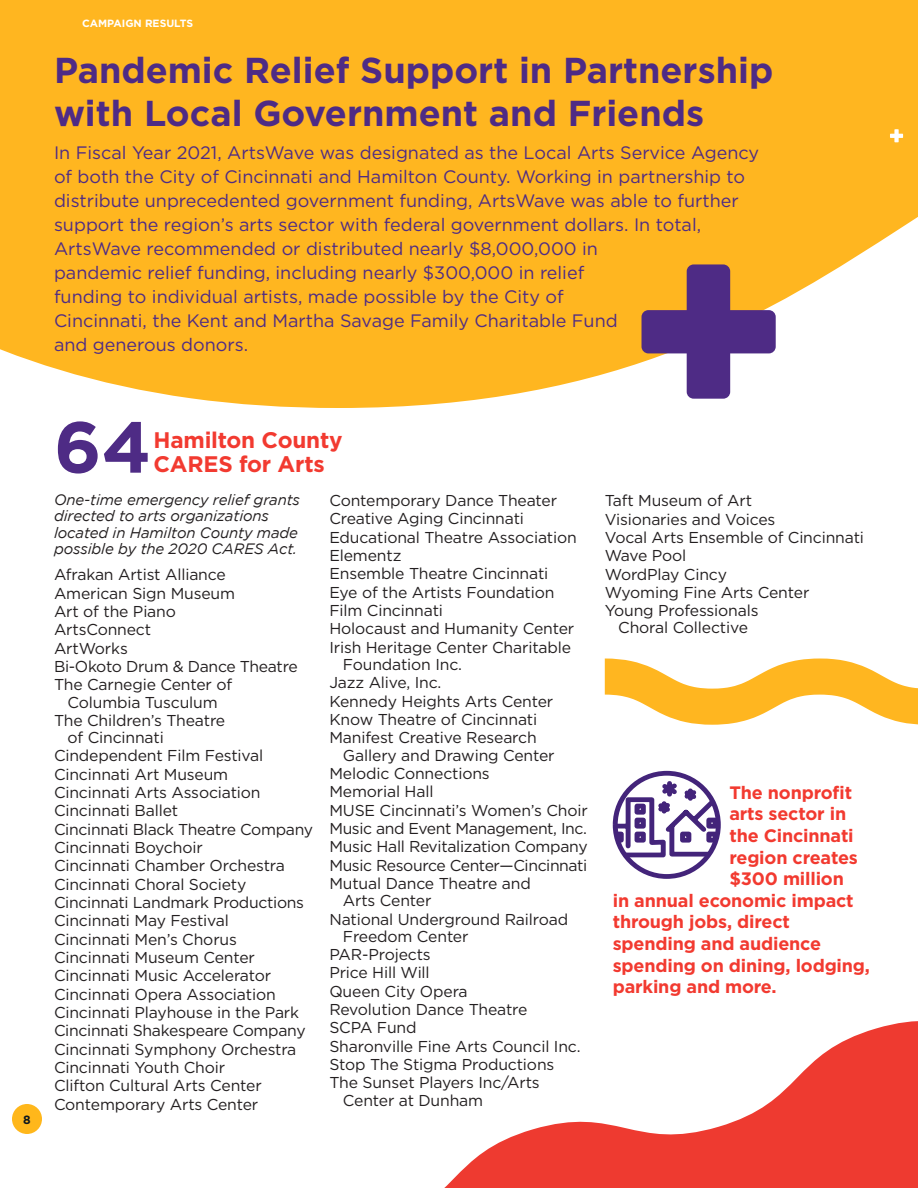
<style>
.page{position:relative;width:918px;height:1188px;background:#fff}
.page>*{position:absolute;margin:0;border:0;box-sizing:border-box;transform-origin:0 0}
.t1{font:700 72px "Gotham";color:#4e2b85}
.t2{font:700 36px "Gotham";color:#4e2b85}
.t3{font:700 22.5px/24px "Gotham";letter-spacing:-.01em;color:#f23a30}
.t4{font:18px/24px "Gotham";color:#4e2b85}
.t5{font:700 18px "Gotham";letter-spacing:-.01em;color:#f23a30}
.t6{font:15.75px/17.2px "Gotham";letter-spacing:-.01em;color:#231f20}
.t7{font:italic 15px/16.5px "Gotham";letter-spacing:-.01em;color:#231f20}
.t8{font:700 12px "Gotham";color:#0d161e}
.t9{font:700 10.5px "Gotham";color:#fff}
</style>
<div class="page">
<svg style="left:605px;top:659px;width:313px;height:66px"></svg>
<svg style="left:444px;top:1021px;width:474px;height:167px"></svg>
<svg style="left:0;top:0;width:918px;height:408px;background:#ffbc34"></svg>
<svg style="left:642px;top:264px;width:134px;height:135px"></svg>
<svg style="left:890px;top:129px;width:13px;height:13px"></svg>
<svg style="left:615px;top:779px;width:103px;height:81px"></svg>
<div style="left:613px;top:771px;width:108px;height:108px;border:5px solid #43247a;border-radius:50%"></div>
<div style="left:12px;top:1104px;width:30px;height:30px;background:#ffb71b;border-radius:50%"></div>
<p class="t9" style="left:82px;top:17px;width:113px">CAMPAIGN RESULTS</p>
<p class="t2" style="left:54px;top:46px;width:721px">Pandemic Relief Support in Partnership</p>
<p class="t2" style="left:54px;top:89px;width:652px">with Local Government and Friends</p>
<p class="t4" style="left:54px;top:140px;width:707px">In Fiscal Year 2021, ArtsWave was designated as the Local Arts Service Agency of both the City of Cincinnati and Hamilton County. Working in partnership to distribute unprecedented government funding, ArtsWave was able to further support the region’s arts sector with federal government dollars. In total, ArtsWave recommended or distributed nearly $8,000,000 in<br>pandemic relief funding, including nearly $300,000 in relief<br>funding to individual artists, made possible by the City of<br>Cincinnati, the Kent and Martha Savage Family Charitable Fund<br>and generous donors.</p>
<p class="t8" style="left:23px;top:1112px;width:9px">8</p>
<p class="t1" style="left:54px;top:399px;width:99px">64</p>
<p class="t3" style="left:154px;top:428px;width:191px">Hamilton County<br>CARES for Arts</p>
<p class="t7" style="left:54px;top:491px;width:248px">One-time emergency relief grants directed to arts organizations located in Hamilton County made possible by the 2020 CARES Act.</p>
<p class="t6" style="left:54px;top:566px;width:173px">Afrakan Artist Alliance</p>
<p class="t6" style="left:54px;top:584px;width:183px">American Sign Museum</p>
<p class="t6" style="left:54px;top:602px;width:123px">Art of the Piano</p>
<p class="t6" style="left:54px;top:621px;width:99px">ArtsConnect</p>
<p class="t6" style="left:54px;top:639px;width:75px">ArtWorks</p>
<p class="t6" style="left:54px;top:657px;width:245px">Bi-Okoto Drum &amp; Dance Theatre</p>
<p class="t6" style="left:54px;top:676px;width:180px;text-align:center">The Carnegie Center of<br>Columbia Tusculum</p>
<p class="t6" style="left:67px;top:711px;width:159px;text-indent:-13px">The Children’s Theatre of Cincinnati</p>
<p class="t6" style="left:54px;top:747px;width:211px">Cindependent Film Festival</p>
<p class="t6" style="left:54px;top:765px;width:176px">Cincinnati Art Museum</p>
<p class="t6" style="left:54px;top:784px;width:208px">Cincinnati Arts Association</p>
<p class="t6" style="left:54px;top:802px;width:126px">Cincinnati Ballet</p>
<p class="t6" style="left:54px;top:820px;width:261px">Cincinnati Black Theatre Company</p>
<p class="t6" style="left:54px;top:839px;width:150px">Cincinnati Boychoir</p>
<p class="t6" style="left:54px;top:857px;width:232px">Cincinnati Chamber Orchestra</p>
<p class="t6" style="left:54px;top:875px;width:194px">Cincinnati Choral Society</p>
<p class="t6" style="left:54px;top:894px;width:252px">Cincinnati Landmark Productions</p>
<p class="t6" style="left:54px;top:912px;width:177px">Cincinnati May Festival</p>
<p class="t6" style="left:54px;top:930px;width:184px">Cincinnati Men’s Chorus</p>
<p class="t6" style="left:54px;top:949px;width:202px">Cincinnati Museum Center</p>
<p class="t6" style="left:54px;top:967px;width:219px">Cincinnati Music Accelerator</p>
<p class="t6" style="left:54px;top:985px;width:223px">Cincinnati Opera Association</p>
<p class="t6" style="left:54px;top:1004px;width:247px">Cincinnati Playhouse in the Park</p>
<p class="t6" style="left:54px;top:1022px;width:253px">Cincinnati Shakespeare Company</p>
<p class="t6" style="left:54px;top:1040px;width:244px">Cincinnati Symphony Orchestra</p>
<p class="t6" style="left:54px;top:1059px;width:173px">Cincinnati Youth Choir</p>
<p class="t6" style="left:54px;top:1077px;width:209px">Clifton Cultural Arts Center</p>
<p class="t6" style="left:54px;top:1095px;width:206px">Contemporary Arts Center</p>
<p class="t6" style="left:329px;top:492px;width:229px">Contemporary Dance Theater</p>
<p class="t6" style="left:329px;top:510px;width:196px">Creative Aging Cincinnati</p>
<p class="t6" style="left:329px;top:528px;width:249px">Educational Theatre Association</p>
<p class="t6" style="left:329px;top:547px;width:74px">Elementz</p>
<p class="t6" style="left:329px;top:565px;width:220px">Ensemble Theatre Cincinnati</p>
<p class="t6" style="left:329px;top:583px;width:227px">Eye of the Artists Foundation</p>
<p class="t6" style="left:329px;top:602px;width:115px">Film Cincinnati</p>
<p class="t6" style="left:329px;top:620px;width:246px">Holocaust and Humanity Center</p>
<p class="t6" style="left:343px;top:638px;width:230px;text-indent:-13px">Irish Heritage Center Charitable<br>Foundation Inc.</p>
<p class="t6" style="left:329px;top:674px;width:114px">Jazz Alive, Inc.</p>
<p class="t6" style="left:329px;top:692px;width:225px">Kennedy Heights Arts Center</p>
<p class="t6" style="left:329px;top:711px;width:209px">Know Theatre of Cincinnati</p>
<p class="t6" style="left:343px;top:729px;width:213px;text-indent:-13px">Manifest Creative Research<br>Gallery and Drawing Center</p>
<p class="t6" style="left:329px;top:764px;width:162px">Melodic Connections</p>
<p class="t6" style="left:329px;top:783px;width:106px">Memorial Hall</p>
<p class="t6" style="left:329px;top:801px;width:260px">MUSE Cincinnati’s Women’s Choir</p>
<p class="t6" style="left:329px;top:819px;width:259px">Music and Event Management, Inc.</p>
<p class="t6" style="left:329px;top:838px;width:260px">Music Hall Revitalization Company</p>
<p class="t6" style="left:329px;top:856px;width:259px">Music Resource Center—Cincinnati</p>
<p class="t6" style="left:343px;top:874px;width:189px;text-indent:-13px">Mutual Dance Theatre and<br>Arts Center</p>
<p class="t6" style="left:343px;top:910px;width:227px;text-indent:-13px">National Underground Railroad<br>Freedom Center</p>
<p class="t6" style="left:329px;top:946px;width:103px">PAR-Projects</p>
<p class="t6" style="left:329px;top:964px;width:102px">Price Hill Will</p>
<p class="t6" style="left:329px;top:982px;width:140px">Queen City Opera</p>
<p class="t6" style="left:329px;top:1001px;width:200px">Revolution Dance Theatre</p>
<p class="t6" style="left:329px;top:1019px;width:89px">SCPA Fund</p>
<p class="t6" style="left:329px;top:1037px;width:253px">Sharonville Fine Arts Council Inc.</p>
<p class="t6" style="left:329px;top:1056px;width:226px">Stop The Stigma Productions</p>
<p class="t6" style="left:343px;top:1074px;width:198px;text-indent:-13px">The Sunset Players Inc/Arts<br>Center at Dunham</p>
<p class="t6" style="left:605px;top:492px;width:149px">Taft Museum of Art</p>
<p class="t6" style="left:605px;top:510px;width:172px">Visionaries and Voices</p>
<p class="t6" style="left:605px;top:528px;width:261px">Vocal Arts Ensemble of Cincinnati</p>
<p class="t6" style="left:605px;top:547px;width:83px">Wave Pool</p>
<p class="t6" style="left:605px;top:565px;width:124px">WordPlay Cincy</p>
<p class="t6" style="left:605px;top:583px;width:206px">Wyoming Fine Arts Center</p>
<p class="t6" style="left:605px;top:602px;width:155px;text-align:center">Young Professionals<br>Choral Collective</p>
<p class="t5" style="left:729px;top:780px;width:124px">The nonprofit</p>
<p class="t5" style="left:729px;top:802px;width:118px">arts sector in</p>
<p class="t5" style="left:729px;top:824px;width:126px">the Cincinnati</p>
<p class="t5" style="left:729px;top:845px;width:130px">region creates</p>
<p class="t5" style="left:729px;top:867px;width:116px">$300 million</p>
<p class="t5" style="left:613px;top:888px;width:242px">in annual economic impact</p>
<p class="t5" style="left:613px;top:910px;width:179px">through jobs, direct</p>
<p class="t5" style="left:613px;top:932px;width:210px">spending and audience</p>
<p class="t5" style="left:613px;top:953px;width:259px">spending on dining, lodging,</p>
<p class="t5" style="left:613px;top:975px;width:166px">parking and more.</p>
</div>
